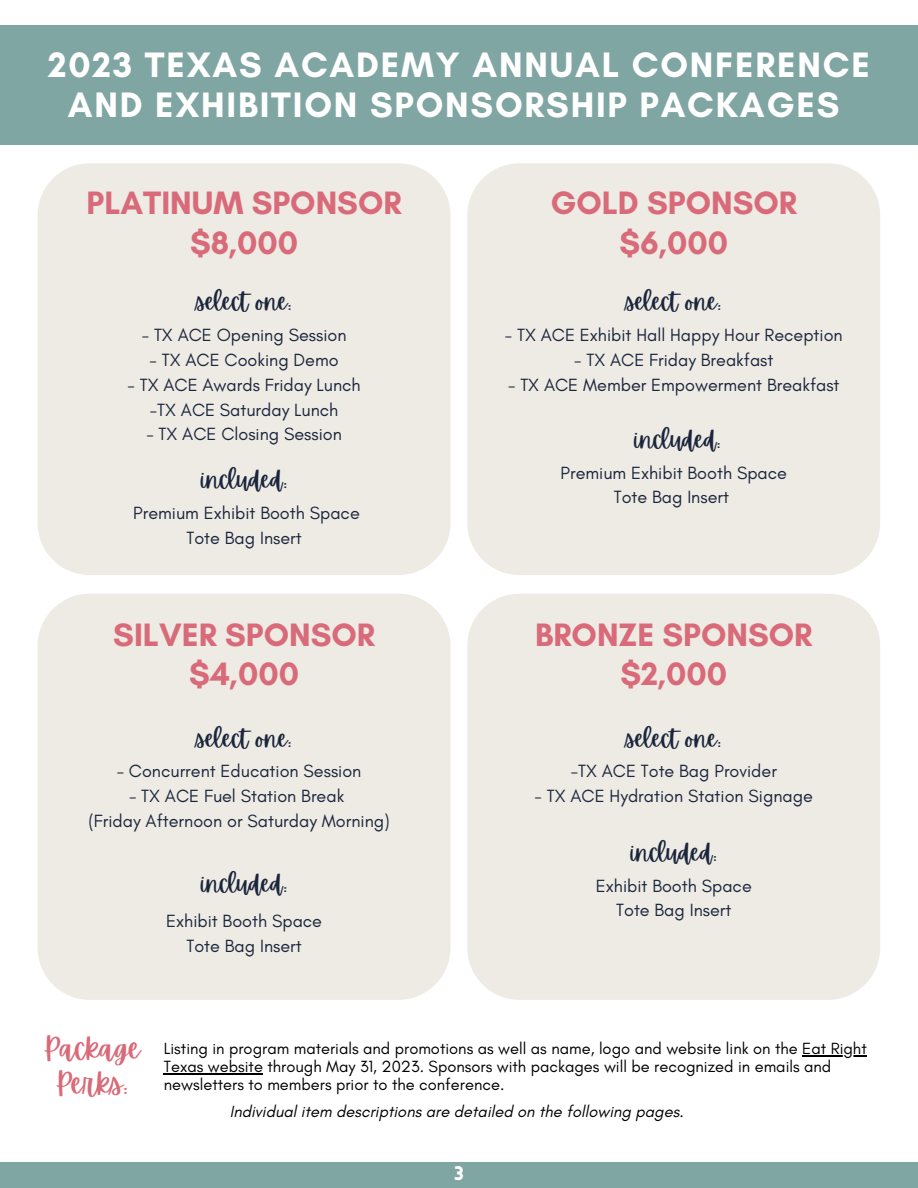
<style>
.page{position:relative;width:918px;height:1188px;background:#fff}
.page>*{position:absolute;margin:0;border:0;box-sizing:border-box;transform-origin:0 0}
.t1{font:700 36px/40.5px "Glacial Indifference";letter-spacing:.05em;color:#fff;text-align:center}
.t2{font:700 33px/39.3px "Glacial Indifference";color:#d96a79;text-align:center}
.t3{font:30px/34.8px "Apricots";color:#d96a79;text-align:center}
.t4{font:24px "Apricots";color:#1b253c}
.t5{font:900 19.2px "Lovelo";color:#fff}
.t6{font:18px/24.8px "Glacial Indifference";color:#1b253c;text-align:center}
.t7{font:16.5px/18px "Glacial Indifference";color:#000}
.t8{font:italic 16.5px "Glacial Indifference";color:#000}
</style>
<div class="page">
<div style="left:0;top:25px;width:918px;height:120px;background:#80a6a3"></div>
<div style="left:0;top:1162px;width:918px;height:26px;background:#80a6a3"></div>
<div style="left:38px;top:163px;width:412px;height:412px;background:#edebe4;border-radius:52px"></div>
<div style="left:467px;top:163px;width:413px;height:412px;background:#edebe4;border-radius:52px"></div>
<div style="left:467px;top:594px;width:413px;height:406px;background:#edebe4;border-radius:52px"></div>
<div style="left:38px;top:594px;width:412px;height:406px;background:#edebe4;border-radius:52px"></div>
<hr style="left:802px;top:1055px;width:65px;height:1px;background:#000">
<hr style="left:164px;top:1073px;width:99px;height:1px;background:#000">
<h1 class="t1" style="left:48px;top:44px;width:823px">2023 TEXAS ACADEMY ANNUAL CONFERENCE<br>AND EXHIBITION SPONSORSHIP PACKAGES</h1>
<h2 class="t2" style="left:87px;top:183px;width:316px">PLATINUM SPONSOR $8,000</h2>
<h2 class="t2" style="left:551px;top:183px;width:248px">GOLD SPONSOR $6,000</h2>
<h3 class="t4" style="left:196px;top:287px;width:97px">select one:</h3>
<p class="t6" style="left:142px;top:323px;width:206px">- TX ACE Opening Session</p>
<p class="t6" style="left:150px;top:347px;width:191px">- TX ACE Cooking Demo</p>
<p class="t6" style="left:128px;top:372px;width:235px">- TX ACE Awards Friday Lunch -TX ACE Saturday Lunch</p>
<p class="t6" style="left:146px;top:422px;width:197px">- TX ACE Closing Session</p>
<h3 class="t4" style="left:201px;top:466px;width:88px">included:</h3>
<p class="t6" style="left:133px;top:500px;width:228px">Premium Exhibit Booth Space<br>Tote Bag Insert</p>
<h2 class="t2" style="left:113px;top:614px;width:263px">SILVER SPONSOR $4,000</h2>
<h3 class="t4" style="left:196px;top:725px;width:97px">select one:</h3>
<p class="t6" style="left:117px;top:759px;width:246px">- Concurrent Education Session</p>
<p class="t6" style="left:88px;top:783px;width:303px">- TX ACE Fuel Station Break<br>(Friday Afternoon or Saturday Morning)</p>
<h3 class="t4" style="left:201px;top:870px;width:88px">included:</h3>
<p class="t6" style="left:166px;top:909px;width:157px">Exhibit Booth Space<br>Tote Bag Insert</p>
<h3 class="t4" style="left:626px;top:287px;width:97px">select one:</h3>
<p class="t6" style="left:505px;top:323px;width:339px">- TX ACE Exhibit Hall Happy Hour Reception</p>
<p class="t6" style="left:574px;top:347px;width:201px">- TX ACE Friday Breakfast</p>
<p class="t6" style="left:508px;top:372px;width:333px">- TX ACE Member Empowerment Breakfast</p>
<h3 class="t4" style="left:634px;top:426px;width:88px">included:</h3>
<p class="t6" style="left:561px;top:460px;width:228px">Premium Exhibit Booth Space<br>Tote Bag Insert</p>
<h2 class="t2" style="left:535px;top:614px;width:279px">BRONZE SPONSOR $2,000</h2>
<h3 class="t4" style="left:626px;top:725px;width:97px">select one:</h3>
<p class="t6" style="left:571px;top:759px;width:208px">-TX ACE Tote Bag Provider</p>
<p class="t6" style="left:535px;top:783px;width:280px">- TX ACE Hydration Station Signage</p>
<h3 class="t4" style="left:631px;top:839px;width:88px">included:</h3>
<p class="t6" style="left:596px;top:873px;width:157px">Exhibit Booth Space<br>Tote Bag Insert</p>
<h3 class="t3" style="left:43px;top:1032px;width:99px">Package<br>Perks:</h3>
<p class="t7" style="left:164px;top:1039px;width:704px">Listing in program materials and promotions as well as name, logo and website link on the Eat Right<br>Texas website through May 31, 2023. Sponsors with packages will be recognized in emails and newsletters to members prior to the conference.</p>
<p class="t8" style="left:230px;top:1102px;width:456px">Individual item descriptions are detailed on the following pages.</p>
<p class="t5" style="left:454px;top:1166px;width:11px">3</p>
</div>
